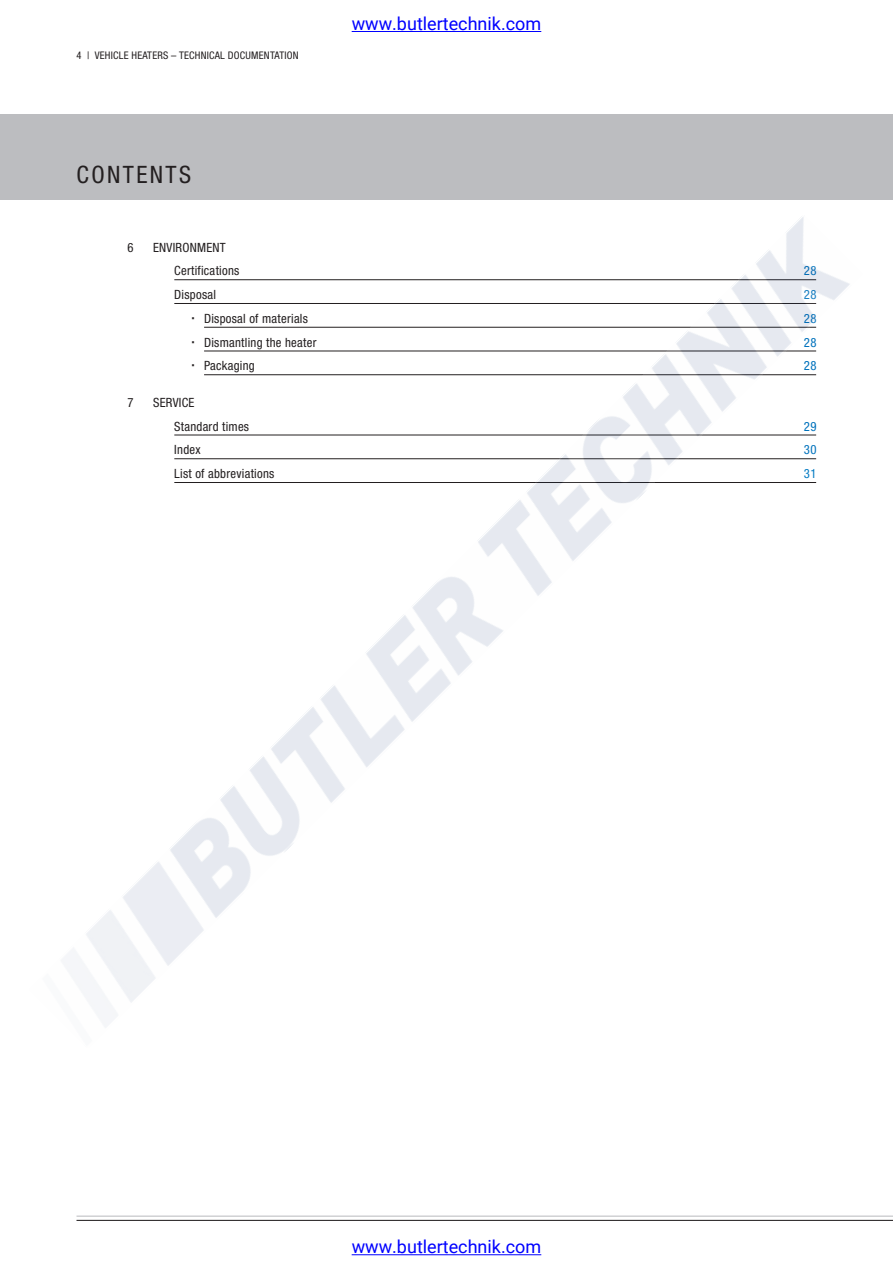
<style>
.page{position:relative;width:893px;height:1263px;background:#fff}
.page>*{position:absolute;margin:0;border:0;box-sizing:border-box;transform-origin:0 0}
.t1{font:condensed 24px "Helvetica Neue LTW1 G";letter-spacing:.1em;color:#231f20}
.t2{font:18px "Roboto";color:#00f}
.t3{font:condensed 12.75px/23.7px "Helvetica Neue LTW1 G";letter-spacing:.02em;color:#231f20}
.t4{font:condensed 12.75px "Helvetica Neue LTW1 G";letter-spacing:.02em;color:#0072bc}
.t5{font:condensed 12.75px "Helvetica Neue LTW1 G";color:#0079c2}
.t6{font:condensed 10.5px "Helvetica Neue LTW1 G";letter-spacing:.02em;color:#231f20}
</style>
<div class="page">
<div style="left:0;top:115px;width:893px;height:85px;background:#bcbdc0"></div>
<hr style="left:76px;top:1216px;width:817px;height:1px;background:#bcbdc0">
<hr style="left:76px;top:1220px;width:817px;height:1px;background:#231f20">
<hr style="left:352px;top:31px;width:189px;height:1px;background:#00f">
<hr style="left:352px;top:1254px;width:189px;height:1px;background:#00f">
<img style="left:64px;top:217px;width:786px;height:810px">
<svg style="left:192px;top:317px;width:16px;height:7px"></svg>
<svg style="left:192px;top:341px;width:16px;height:7px"></svg>
<svg style="left:192px;top:365px;width:16px;height:6px"></svg>
<p class="t6" style="left:76px;top:51px;width:224px">4 | VEHICLE HEATERS – TECHNICAL DOCUMENTATION</p>
<h1 class="t1" style="left:76px;top:166px;width:116px">CONTENTS</h1>
<p class="t3" style="left:128px;top:236px;width:8px">6</p>
<p class="t3" style="left:174px;top:236px;width:67px;text-indent:-21px">ENVIRONMENT<br>Certifications</p>
<h2 class="t2" style="left:352px;top:11px;width:191px">www.butlertechnik.com</h2>
<p class="t4" style="left:804px;top:266px;width:14px">28</p>
<p class="t3" style="left:174px;top:284px;width:43px">Disposal</p>
<p class="t4" style="left:804px;top:290px;width:14px">28</p>
<p class="t3" style="left:204px;top:307px;width:105px">Disposal of materials</p>
<p class="t4" style="left:804px;top:314px;width:14px">28</p>
<p class="t3" style="left:204px;top:331px;width:114px">Dismantling the heater</p>
<p class="t4" style="left:804px;top:337px;width:14px">28</p>
<p class="t3" style="left:204px;top:355px;width:52px">Packaging</p>
<p class="t4" style="left:804px;top:361px;width:14px">28</p>
<p class="t3" style="left:128px;top:392px;width:8px">7</p>
<p class="t3" style="left:174px;top:392px;width:76px;text-indent:-21px">SERVICE<br>Standard times</p>
<p class="t4" style="left:804px;top:421px;width:14px">29</p>
<p class="t3" style="left:174px;top:439px;width:28px">Index</p>
<p class="t4" style="left:804px;top:445px;width:14px">30</p>
<p class="t3" style="left:174px;top:463px;width:102px">List of abbreviations</p>
<p class="t5" style="left:804px;top:469px;width:14px">31</p>
<h2 class="t2" style="left:352px;top:1234px;width:191px">www.butlertechnik.com</h2>
</div>
